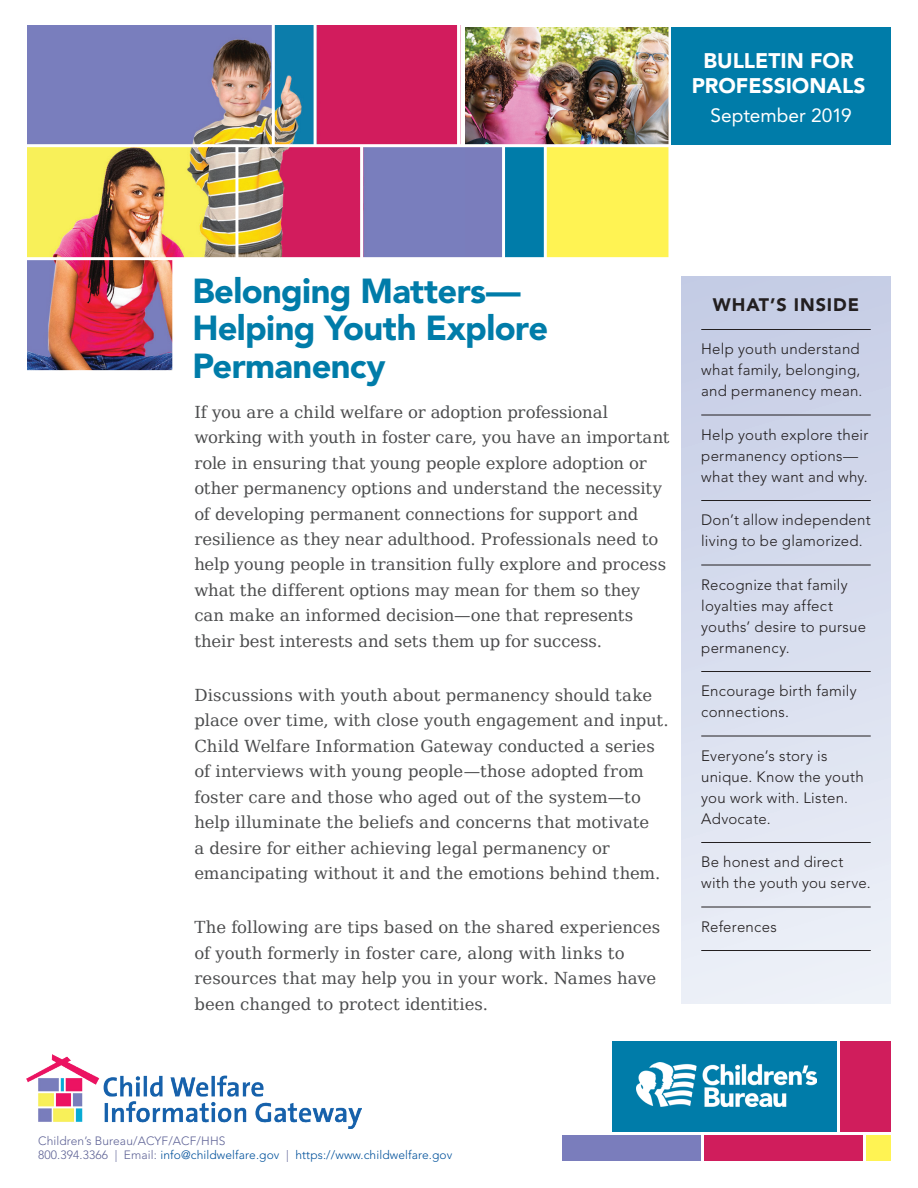
<style>
.page{position:relative;width:918px;height:1188px;background:#fff}
.page>*{position:absolute;margin:0;border:0;box-sizing:border-box;transform-origin:0 0}
.t1{font:900 34.5px/37.5px "Avenir";letter-spacing:-.02em;color:#007ca9}
.t2{font:900 21px/25.2px "Avenir";color:#fff;text-align:center}
.t3{font:19.05px "Avenir";color:#fff}
.t4{font:900 18px "Avenir";letter-spacing:.05em;color:#231f20}
.t5{font:16.5px/25.5px "DejaVu Serif";letter-spacing:-.005em;color:#4b4c4d}
.t6{font:300 15px/21px "Avenir";letter-spacing:.015em;color:#231f20}
.t7{font:300 12px "Avenir";letter-spacing:.01em;color:#01519b}
.t8{font:300 12px "Avenir";letter-spacing:.01em;color:#606497}
.s1{color:#606497}
</style>
<div class="page">
<div style="left:612px;top:1041px;width:225px;height:91px;background:#007ca9"></div>
<div style="left:562px;top:1135px;width:139px;height:26px;background:#7a7dbc"></div>
<div style="left:704px;top:1135px;width:160px;height:26px;background:#d01d5c"></div>
<div style="left:866px;top:1135px;width:25px;height:26px;background:#fff353"></div>
<div style="left:840px;top:1041px;width:51px;height:91px;background:#d01d5c"></div>
<img style="left:27px;top:25px;width:864px;height:346px">
<div style="left:673px;top:27px;width:218px;height:117px;background:#007ca9"></div>
<div style="left:173px;top:258px;width:494px;height:115px;background:#fff"></div>
<hr style="left:863px;top:1134px;width:3px;height:27px;background:#fff">
<img style="left:636px;top:1062px;width:180px;height:44px">
<div style="left:681px;top:277px;width:210px;height:727px;background:linear-gradient(to bottom,#c4cce5,#edf0f8)"></div>
<hr style="left:701px;top:329px;width:170px;height:1px;background:#231f20">
<hr style="left:701px;top:415px;width:170px;height:1px;background:#231f20">
<hr style="left:701px;top:500px;width:170px;height:1px;background:#231f20">
<hr style="left:701px;top:565px;width:170px;height:1px;background:#231f20">
<hr style="left:701px;top:671px;width:170px;height:1px;background:#231f20">
<hr style="left:701px;top:736px;width:170px;height:1px;background:#231f20">
<hr style="left:701px;top:842px;width:170px;height:1px;background:#231f20">
<hr style="left:701px;top:907px;width:170px;height:1px;background:#231f20">
<hr style="left:701px;top:950px;width:170px;height:1px;background:#231f20">
<img style="left:27px;top:1055px;width:335px;height:73px">
<p class="t2" style="left:692px;top:48px;width:175px">BULLETIN FOR<br>PROFESSIONALS</p>
<p class="t3" style="left:711px;top:105px;width:143px">September 2019</p>
<h1 class="t1" style="left:192px;top:272px;width:357px">Belonging Matters—<br>Helping Youth Explore<br>Permanency</h1>
<p class="t5" style="left:194px;top:397px;width:477px">If you are a child welfare or adoption professional working with youth in foster care, you have an important role in ensuring that young people explore adoption or other permanency options and understand the necessity of developing permanent connections for support and resilience as they near adulthood. Professionals need to help young people in transition fully explore and process what the different options may mean for them so they can make an informed decision—one that represents their best interests and sets them up for success.</p>
<p class="t5" style="left:194px;top:681px;width:476px">Discussions with youth about permanency should take place over time, with close youth engagement and input.<br>Child Welfare Information Gateway conducted a series of interviews with young people—those adopted from foster care and those who aged out of the system—to help illuminate the beliefs and concerns that motivate<br>a desire for either achieving legal permanency or emancipating without it and the emotions behind them.</p>
<p class="t5" style="left:194px;top:913px;width:467px">The following are tips based on the shared experiences of youth formerly in foster care, along with links to resources that may help you in your work. Names have been changed to protect identities.</p>
<h2 class="t4" style="left:713px;top:294px;width:148px">WHAT’S INSIDE</h2>
<p class="t6" style="left:701px;top:339px;width:163px">Help youth understand what family, belonging, and permanency mean.</p>
<p class="t6" style="left:701px;top:424px;width:169px">Help youth explore their permanency options— what they want and why.</p>
<p class="t6" style="left:701px;top:510px;width:171px">Don’t allow independent living to be glamorized.</p>
<p class="t6" style="left:701px;top:574px;width:166px">Recognize that family loyalties may affect youths’ desire to pursue permanency.</p>
<p class="t6" style="left:701px;top:681px;width:157px">Encourage birth family connections.</p>
<p class="t6" style="left:701px;top:745px;width:164px">Everyone’s story is unique. Know the youth you work with. Listen.<br>Advocate.</p>
<p class="t6" style="left:701px;top:852px;width:171px">Be honest and direct with the youth you serve.</p>
<p class="t6" style="left:701px;top:916px;width:77px">References</p>
<p class="t8" style="left:38px;top:1134px;width:189px">Children’s Bureau/ACYF/ACF/HHS</p>
<p class="t7" style="left:38px;top:1147px;width:416px"><span class="s1">800.394.3366 | Email:</span> info@childwelfare.gov <span class="s1">|</span> https://www.childwelfare.gov</p>
</div>
